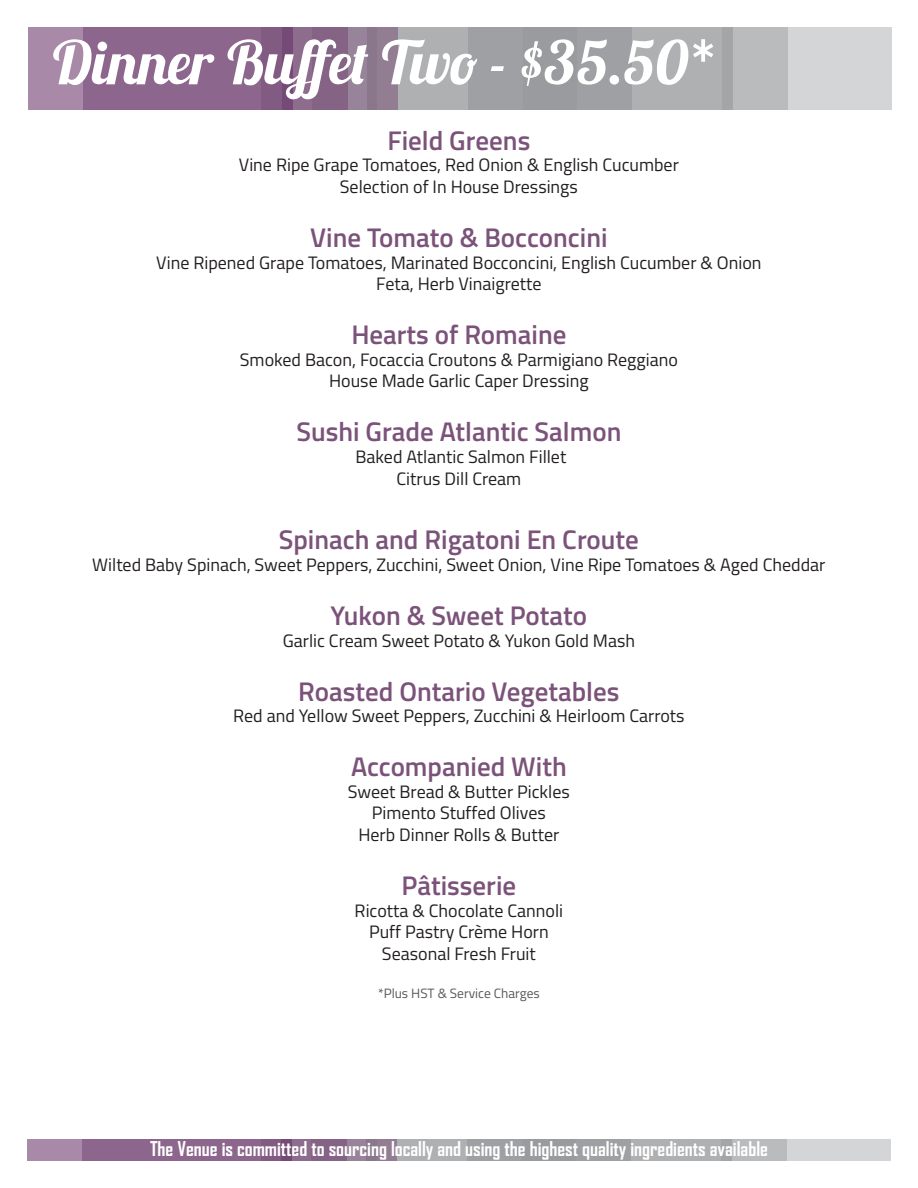
<style>
.page{position:relative;width:918px;height:1188px;background:#fff}
.page>*{position:absolute;margin:0;border:0;box-sizing:border-box;transform-origin:0 0}
.Top_Bar_Header_Text{font:60px "Lobster 1.3";color:#fff}
.Menu_Name{font:600 27px "Titillium";color:#7b5279}
.t1{font:700 19.5px "Agency FB";color:#fff}
.Menu_Description{font:18px "Titillium";color:#231f20}
.hst{font:13.5px "Titillium";color:#57585a}
</style>
<div class="page">
<div style="left:722px;top:1139px;width:169px;height:22px;background:#d4d5d6"></div>
<div style="left:523px;top:1139px;width:264px;height:22px;background:#babbbd"></div>
<div style="left:467px;top:1139px;width:265px;height:22px;background:#afb0b2"></div>
<div style="left:366px;top:1139px;width:265px;height:22px;background:linear-gradient(to bottom,#a2a4a6,#a2a4a6)"></div>
<div style="left:282px;top:1139px;width:115px;height:22px;background:#927d93"></div>
<div style="left:83px;top:1139px;width:264px;height:22px;background:#846385"></div>
<svg style="left:27px;top:1139px;width:265px;height:22px;fill:#8d668d"></svg>
<div style="left:723px;top:28px;width:169px;height:82px;background:#d4d5d6"></div>
<div style="left:524px;top:28px;width:264px;height:82px;background:#babbbd"></div>
<div style="left:468px;top:28px;width:265px;height:82px;background:#afb0b2"></div>
<div style="left:367px;top:28px;width:265px;height:82px;background:linear-gradient(to bottom,#a2a4a6,#a2a4a6)"></div>
<div style="left:283px;top:28px;width:115px;height:82px;background:#927d93"></div>
<div style="left:84px;top:28px;width:264px;height:82px;background:#846385"></div>
<svg style="left:28px;top:28px;width:265px;height:82px;fill:#8d668d"></svg>
<p class="Top_Bar_Header_Text" style="left:53px;top:24px;width:667px">Dinner Buffet Two - $35.50*</p>
<p class="Menu_Name" style="left:387px;top:120px;width:144px">Field Greens</p>
<p class="Menu_Description" style="left:239px;top:152px;width:442px">Vine Ripe Grape Tomatoes, Red Onion &amp; English Cucumber</p>
<p class="Menu_Description" style="left:340px;top:174px;width:240px">Selection of In House Dressings</p>
<p class="Menu_Name" style="left:310px;top:217px;width:299px">Vine Tomato &amp; Bocconcini</p>
<p class="Menu_Description" style="left:156px;top:249px;width:607px">Vine Ripened Grape Tomatoes, Marinated Bocconcini, English Cucumber &amp; Onion</p>
<p class="Menu_Description" style="left:376px;top:271px;width:167px">Feta, Herb Vinaigrette</p>
<p class="Menu_Name" style="left:351px;top:315px;width:217px">Hearts of Romaine</p>
<p class="Menu_Description" style="left:240px;top:346px;width:440px">Smoked Bacon, Focaccia Croutons &amp; Parmigiano Reggiano</p>
<p class="Menu_Description" style="left:329px;top:368px;width:261px">House Made Garlic Caper Dressing</p>
<p class="Menu_Name" style="left:296px;top:412px;width:327px">Sushi Grade Atlantic Salmon</p>
<p class="Menu_Description" style="left:355px;top:444px;width:212px">Baked Atlantic Salmon Fillet</p>
<p class="Menu_Description" style="left:396px;top:465px;width:126px">Citrus Dill Cream</p>
<p class="Menu_Name" style="left:279px;top:520px;width:362px">Spinach and Rigatoni En Croute</p>
<p class="Menu_Description" style="left:92px;top:552px;width:735px">Wilted Baby Spinach, Sweet Peppers, Zucchini, Sweet Onion, Vine Ripe Tomatoes &amp; Aged Cheddar</p>
<p class="Menu_Name" style="left:331px;top:595px;width:258px">Yukon &amp; Sweet Potato</p>
<p class="Menu_Description" style="left:283px;top:627px;width:354px">Garlic Cream Sweet Potato &amp; Yukon Gold Mash</p>
<p class="Menu_Name" style="left:298px;top:671px;width:323px">Roasted Ontario Vegetables</p>
<p class="Menu_Description" style="left:233px;top:703px;width:453px">Red and Yellow Sweet Peppers, Zucchini &amp; Heirloom Carrots</p>
<p class="Menu_Name" style="left:351px;top:747px;width:217px">Accompanied With</p>
<p class="Menu_Description" style="left:348px;top:778px;width:223px">Sweet Bread &amp; Butter Pickles</p>
<p class="Menu_Description" style="left:372px;top:800px;width:175px">Pimento Stuffed Olives</p>
<p class="Menu_Description" style="left:358px;top:822px;width:202px">Herb Dinner Rolls &amp; Butter</p>
<p class="Menu_Name" style="left:402px;top:865px;width:116px">Pâtisserie</p>
<p class="Menu_Description" style="left:355px;top:897px;width:210px">Ricotta &amp; Chocolate Cannoli</p>
<p class="Menu_Description" style="left:369px;top:919px;width:181px">Puff Pastry Crème Horn</p>
<p class="Menu_Description" style="left:382px;top:940px;width:155px">Seasonal Fresh Fruit</p>
<p class="hst" style="left:378px;top:983px;width:163px">*Plus HST &amp; Service Charges</p>
<p class="t1" style="left:150px;top:1136px;width:619px">The Venue is committed to sourcing locally and using the highest quality ingredients available</p>
</div>
